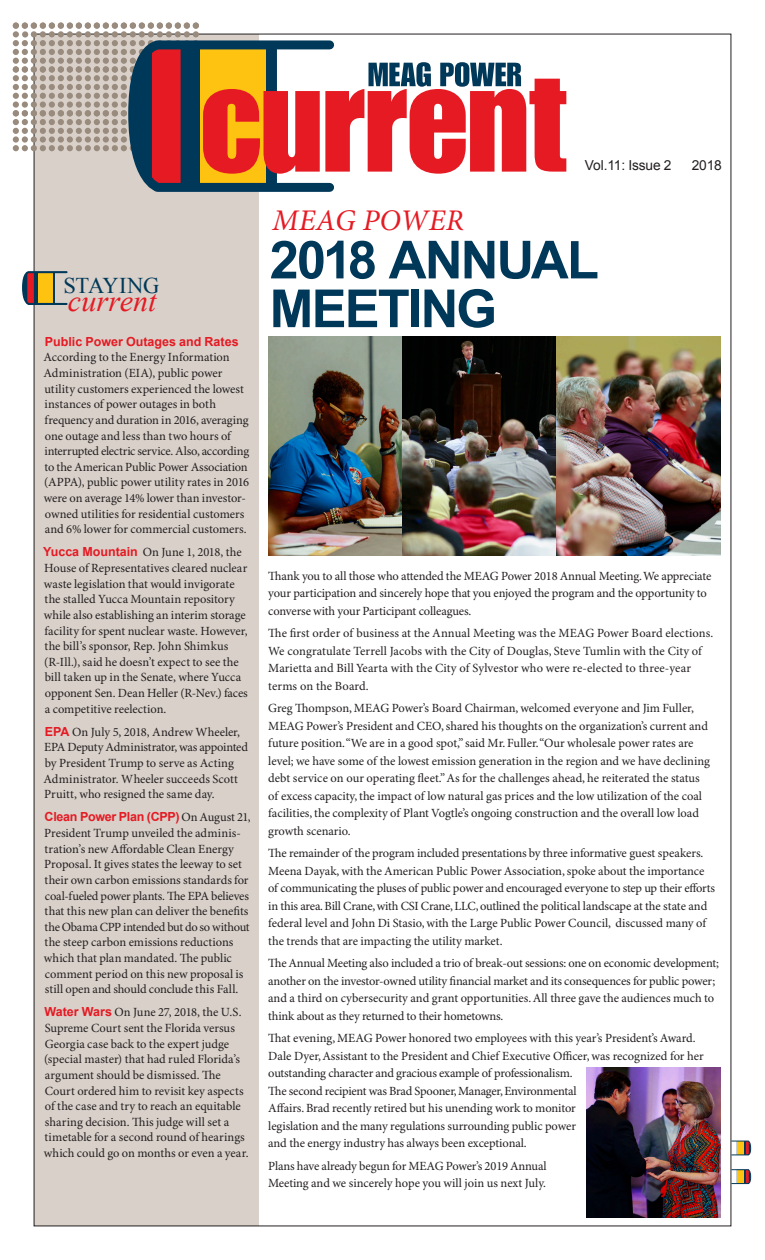
<style>
.page{position:relative;width:765px;height:1260px;background:#fff}
.page>*{position:absolute;margin:0;border:0;box-sizing:border-box;transform-origin:0 0}
.t1{font:700 52.5px/48.8px "Arial";letter-spacing:-.04em;color:#003859}
.t2{font:italic 30px "Minion Pro";letter-spacing:.01em;color:#e51a23}
.t3{font:italic 30px "Times New Roman";color:#e51a23}
.t4{font:22.5px "Times New Roman";letter-spacing:-.025em;color:#003859}
.t5{font:13.75px "Arial";letter-spacing:-.01em;color:#231f20}
.A1_1st_para-no_inden{font:12.5px/15.6px "Minion Pro";letter-spacing:-.005em;color:#231f20}
.s1{font-family:"Arial";font-weight:700;color:#e51a23}
</style>
<div class="page">
<div style="left:34px;top:34px;width:225px;height:1192px;background:#d8d0c9"></div>
<svg style="left:731px;top:1169px;width:21px;height:15px"></svg>
<svg style="left:731px;top:1140px;width:21px;height:16px"></svg>
<svg style="left:13px;top:23px;width:553px;height:173px"></svg>
<svg style="left:22px;top:270px;width:46px;height:36px"></svg>
<img style="left:268px;top:337px;width:134px;height:219px">
<img style="left:402px;top:337px;width:153px;height:219px">
<img style="left:557px;top:337px;width:163px;height:219px">
<img style="left:587px;top:1068px;width:134px;height:150px">
<p class="t4" style="left:64px;top:270px;width:97px">STAYING</p>
<p class="t3" style="left:68px;top:280px;width:90px">current</p>
<p class="A1_1st_para-no_inden" style="left:44px;top:335px;width:207px"><span class="s1">Public Power Outages and Rates </span>According to the Energy Information Administration (EIA), public power utility customers experienced the lowest instances of power outages in both frequency and duration in 2016, averaging one outage and less than two hours of interrupted electric service. Also, according to the American Public Power Association (APPA), public power utility rates in 2016 were on average 14% lower than investor&shy;owned utilities for residential customers and 6% lower for commercial customers.</p>
<p class="A1_1st_para-no_inden" style="left:43px;top:545px;width:206px"><span class="s1">Yucca Mountain</span> On June 1, 2018, the House of Representatives cleared nuclear waste legislation that would invigorate the stalled Yucca Mountain repository while also establishing an interim storage facility for spent nuclear waste. However, the bill’s sponsor, Rep. John Shimkus (R-Ill.), said he doesn’t expect to see the bill taken up in the Senate, where Yucca opponent Sen. Dean Heller (R-Nev.) faces a competitive reelection.</p>
<p class="A1_1st_para-no_inden" style="left:44px;top:725px;width:206px"><span class="s1">EPA</span> On July 5, 2018, Andrew Wheeler, EPA Deputy Administrator, was appointed by President Trump to serve as Acting Administrator. Wheeler succeeds Scott Pruitt, who resigned the same day.</p>
<p class="A1_1st_para-no_inden" style="left:44px;top:810px;width:208px"><span class="s1">Clean Power Plan (CPP)</span> On August 21, President Trump unveiled the adminis&shy;tration’s new Affordable Clean Energy Proposal. It gives states the leeway to set their own carbon emissions standards for coal-fueled power plants. The EPA believes that this new plan can deliver the benefits the Obama CPP intended but do so without the steep carbon emissions reductions which that plan mandated. The public comment period on this new proposal is still open and should conclude this Fall.</p>
<p class="A1_1st_para-no_inden" style="left:44px;top:1005px;width:206px"><span class="s1">Water Wars</span> On June 27, 2018, the U.S.<br>Supreme Court sent the Florida versus Georgia case back to the expert judge (special master) that had ruled Florida’s argument should be dismissed. The Court ordered him to revisit key aspects of the case and try to reach an equitable sharing decision. This judge will set a timetable for a second round of hearings which could go on months or even a year.</p>
<p class="t5" style="left:585px;top:156px;width:88px">Vol.11: Issue 2</p>
<p class="t5" style="left:692px;top:156px;width:32px">2018</p>
<p class="t2" style="left:272px;top:202px;width:193px">MEAG POWER</p>
<p class="t1" style="left:270px;top:237px;width:331px">2018 ANNUAL<br>MEETING</p>
<p class="A1_1st_para-no_inden" style="left:268px;top:567px;width:445px;line-height:17.5px">Thank you to all those who attended the MEAG Power 2018 Annual Meeting. We appreciate your participation and sincerely hope that you enjoyed the program and the opportunity to converse with your Participant colleagues.</p>
<p class="A1_1st_para-no_inden" style="left:268px;top:625px;width:447px;line-height:17.5px">The first order of business at the Annual Meeting was the MEAG Power Board elections.<br>We congratulate Terrell Jacobs with the City of Douglas, Steve Tumlin with the City of Marietta and Bill Yearta with the City of Sylvestor who were re-elected to three-year terms on the Board.</p>
<p class="A1_1st_para-no_inden" style="left:268px;top:700px;width:443px;line-height:17.5px">Greg Thompson, MEAG Power’s Board Chairman, welcomed everyone and Jim Fuller, MEAG Power’s President and CEO, shared his thoughts on the organization’s current and future position. “We are in a good spot,” said Mr. Fuller. “Our wholesale power rates are level; we have some of the lowest emission generation in the region and we have declining debt service on our operating fleet.” As for the challenges ahead, he reiterated the status of excess capacity, the impact of low natural gas prices and the low utilization of the coal facilities, the complexity of Plant Vogtle’s ongoing construction and the overall low load growth scenario.</p>
<p class="A1_1st_para-no_inden" style="left:268px;top:845px;width:448px;line-height:17.5px">The remainder of the program included presentations by three informative guest speakers.<br>Meena Dayak, with the American Public Power Association, spoke about the importance of communicating the pluses of public power and encouraged everyone to step up their efforts in this area. Bill Crane, with CSI Crane, LLC, outlined the political landscape at the state and federal level and John Di Stasio, with the Large Public Power Council, discussed many of the trends that are impacting the utility market.</p>
<p class="A1_1st_para-no_inden" style="left:268px;top:955px;width:452px;line-height:17.5px">The Annual Meeting also included a trio of break-out sessions: one on economic development; another on the investor-owned utility financial market and its consequences for public power; and a third on cybersecurity and grant opportunities. All three gave the audiences much to think about as they returned to their hometowns.</p>
<p class="A1_1st_para-no_inden" style="left:268px;top:1030px;width:437px;line-height:17.5px">That evening, MEAG Power honored two employees with this year’s President’s Award.<br>Dale Dyer, Assistant to the President and Chief Executive Officer, was recognized for her outstanding character and gracious example of professionalism.<br>The second recipient was Brad Spooner, Manager, Environmental<br>Affairs. Brad recently retired but his unending work to monitor<br>legislation and the many regulations surrounding public power<br>and the energy industry has always been exceptional.</p>
<p class="A1_1st_para-no_inden" style="left:268px;top:1157px;width:280px;line-height:17.5px">Plans have already begun for MEAG Power’s 2019 Annual<br>Meeting and we sincerely hope you will join us next July.</p>
</div>
